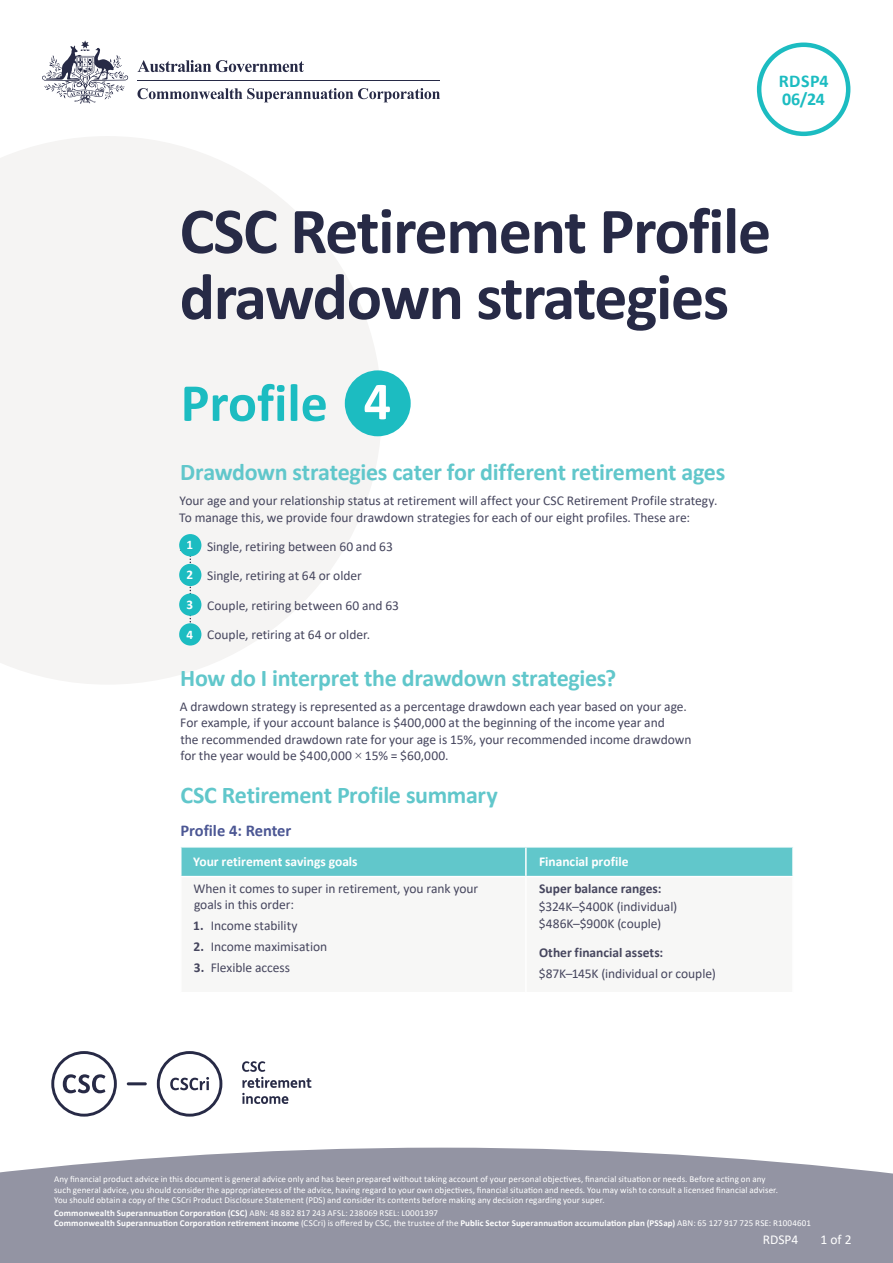
<style>
.page{position:relative;width:893px;height:1263px;background:#fff}
.page>*{position:absolute;margin:0;border:0;box-sizing:border-box;transform-origin:0 0}
.t1{font:700 66px/66px "Calibri";letter-spacing:-.02em;color:#272a46}
._01_H1_Small{font:700 54px "Calibri";color:#1cbcc1}
._01_H1_Small-2{font:700 54px "Calibri";color:#fff}
._02_H2_marine{font:700 24px "Calibri";letter-spacing:-.015em;color:#61c7cb}
._02_H2{font:700 24px "Calibri";letter-spacing:-.015em;color:#61c7cb}
.t2{font:700 18px/18px "Calibri";letter-spacing:.015em;color:#1cbcc1}
._04_H4{font:700 16.5px "Calibri";color:#4c5794}
._08_Body_Text{font:13.5px/16.5px "Calibri";letter-spacing:-.005em;color:#46465e}
.td-cell-label{font:700 13.5px "Calibri";color:#fff}
._08_Body_Text-2{font:700 13.5px "Calibri";color:#46465e}
.t3{font:13.5px "Calibri";color:#fff}
._04_H4_Content_numbers{font:700 13.2px "Calibri";color:#fff}
.t4{font:9px/10.5px "Calibri";letter-spacing:.01em;color:#fff}
.t5{font:700 9px/10.5px "Calibri";letter-spacing:.015em;color:#fff}
.s1{font-weight:700}
.s2{font-weight:400}
</style>
<div class="page">
<svg style="left:0;top:1148px;width:893px;height:115px;background:#9a9ba9"></svg>
<svg style="left:42px;top:40px;width:86px;height:64px"></svg>
<hr style="left:137px;top:80px;width:303px;height:1px;background:#272a46">
<svg style="left:137px;top:88px;width:303px;height:14px"></svg>
<svg style="left:137px;top:60px;width:167px;height:12px"></svg>
<hr style="left:127px;top:1082px;width:20px;height:3px;background:#272a46;border-radius:2px">
<svg style="left:51px;top:1051px;width:66px;height:65px"></svg>
<svg style="left:242px;top:1061px;width:70px;height:43px"></svg>
<svg style="left:157px;top:1051px;width:65px;height:65px"></svg>
<div style="left:757px;top:43px;width:93px;height:93px;border:4px solid #1cbcc1;border-radius:50%"></div>
<svg style="left:0;top:136px;width:382px;height:548px;fill:#f5f4f3"></svg>
<div style="left:182px;top:847px;width:610px;height:29px;background:#61c7cb"></div>
<hr style="left:525px;top:847px;width:2px;height:29px;background:#fff">
<div style="left:345px;top:370px;width:66px;height:66px;background:#1cbcc1;border-radius:50%"></div>
<svg style="left:190px;top:556px;width:1px;height:67px"></svg>
<div style="left:179px;top:593px;width:22px;height:23px;background:#1cbcc1;border-radius:50%"></div>
<div style="left:179px;top:623px;width:22px;height:22px;background:#1cbcc1;border-radius:50%"></div>
<div style="left:179px;top:564px;width:22px;height:22px;background:#1cbcc1;border-radius:50%"></div>
<div style="left:179px;top:534px;width:22px;height:22px;background:#1cbcc1;border-radius:50%"></div>
<h3 class="t2" style="left:779px;top:72px;width:52px">RDSP4<br>06/24</h3>
<h1 class="t1" style="left:180px;top:197px;width:593px">CSC Retirement Profile drawdown strategies</h1>
<p class="_01_H1_Small" style="left:181px;top:365px;width:149px">Profile</p>
<p class="_01_H1_Small-2" style="left:364px;top:363px;width:29px">4</p>
<p class="_02_H2" style="left:180px;top:455px;width:546px">Drawdown strategies cater for different retirement ages</p>
<p class="_08_Body_Text" style="left:179px;top:492px;width:540px">Your age and your relationship status at retirement will affect your CSC Retirement Profile strategy.<br>To manage this, we provide four drawdown strategies for each of our eight profiles. These are:</p>
<p class="_08_Body_Text" style="left:179px;top:538px;width:215px">1. Single, retiring between 60 and 63</p>
<p class="_08_Body_Text" style="left:180px;top:567px;width:184px">2. Single, retiring at 64 or older</p>
<p class="_08_Body_Text" style="left:180px;top:596px;width:221px">3. Couple, retiring between 60 and 63</p>
<p class="_08_Body_Text" style="left:180px;top:626px;width:192px">4. Couple, retiring at 64 or older.</p>
<p class="_02_H2_marine" style="left:180px;top:661px;width:437px">How do I interpret the drawdown strategies?</p>
<p class="_08_Body_Text" style="left:180px;top:697px;width:513px">A drawdown strategy is represented as a percentage drawdown each year based on your age.<br>For example, if your account balance is $400,000 at the beginning of the income year and<br>the recommended drawdown rate for your age is 15%, your recommended income drawdown for the year would be $400,000 15% = $60,000.</p>
<p class="_02_H2_marine" style="left:180px;top:778px;width:319px">CSC Retirement Profile summary</p>
<p class="_04_H4" style="left:180px;top:819px;width:113px">Profile 4: Renter</p>
<p class="td-cell-label" style="left:193px;top:852px;width:166px">Your retirement savings goals</p>
<p class="td-cell-label" style="left:539px;top:852px;width:91px">Financial profile</p>
<p class="_08_Body_Text" style="left:193px;top:880px;width:286px">When it comes to super in retirement, you rank your goals in this order:</p>
<p class="_08_Body_Text" style="left:193px;top:917px;width:106px"><span class="s1">1.</span> Income stability</p>
<p class="_08_Body_Text" style="left:194px;top:938px;width:135px"><span class="s1">2.</span> Income maximisation</p>
<p class="_08_Body_Text" style="left:194px;top:958px;width:98px"><span class="s1">3.</span> Flexible access</p>
<p class="_04_H4_Content_numbers" style="left:186px;top:536px;width:8px">1</p>
<p class="_04_H4_Content_numbers" style="left:186px;top:565px;width:8px">2</p>
<p class="_04_H4_Content_numbers" style="left:186px;top:595px;width:8px">3</p>
<p class="_04_H4_Content_numbers" style="left:186px;top:625px;width:8px">4</p>
<p class="_08_Body_Text-2" style="left:539px;top:879px;width:124px">Super balance ranges:</p>
<p class="_08_Body_Text" style="left:539px;top:898px;width:140px">$324K–$400K (individual) $486K–$900K (couple)</p>
<p class="_08_Body_Text-2" style="left:539px;top:943px;width:126px">Other financial assets:</p>
<p class="_08_Body_Text" style="left:539px;top:965px;width:179px">$87K–145K (individual or couple)</p>
<p class="t4" style="left:54px;top:1174px;width:726px">Any financial product advice in this document is general advice only and has been prepared without taking account of your personal objectives, financial situation or needs. Before acting on any such general advice, you should consider the appropriateness of the advice, having regard to your own objectives, financial situation and needs. You may wish to consult a licensed financial adviser.<br>You should obtain a copy of the CSCri Product Disclosure Statement (PDS) and consider its contents before making any decision regarding your super.</p>
<p class="t5" style="left:54px;top:1207px;width:759px">Commonwealth Superannuation Corporation (CSC) <span class="s2">ABN: 48 882 817 243 AFSL: 238069 RSEL: L0001397<br></span>Commonwealth Superannuation Corporation retirement income <span class="s2">(CSCri) is offered by CSC, the trustee of the</span> Public Sector Superannuation accumulation plan (PSSap) <span class="s2">ABN: 65 127 917 725 RSE: R1004601</span></p>
<p class="t3" style="left:763px;top:1230px;width:37px">RDSP4</p>
<p class="t3" style="left:820px;top:1230px;width:33px">1 of 2</p>
</div>
